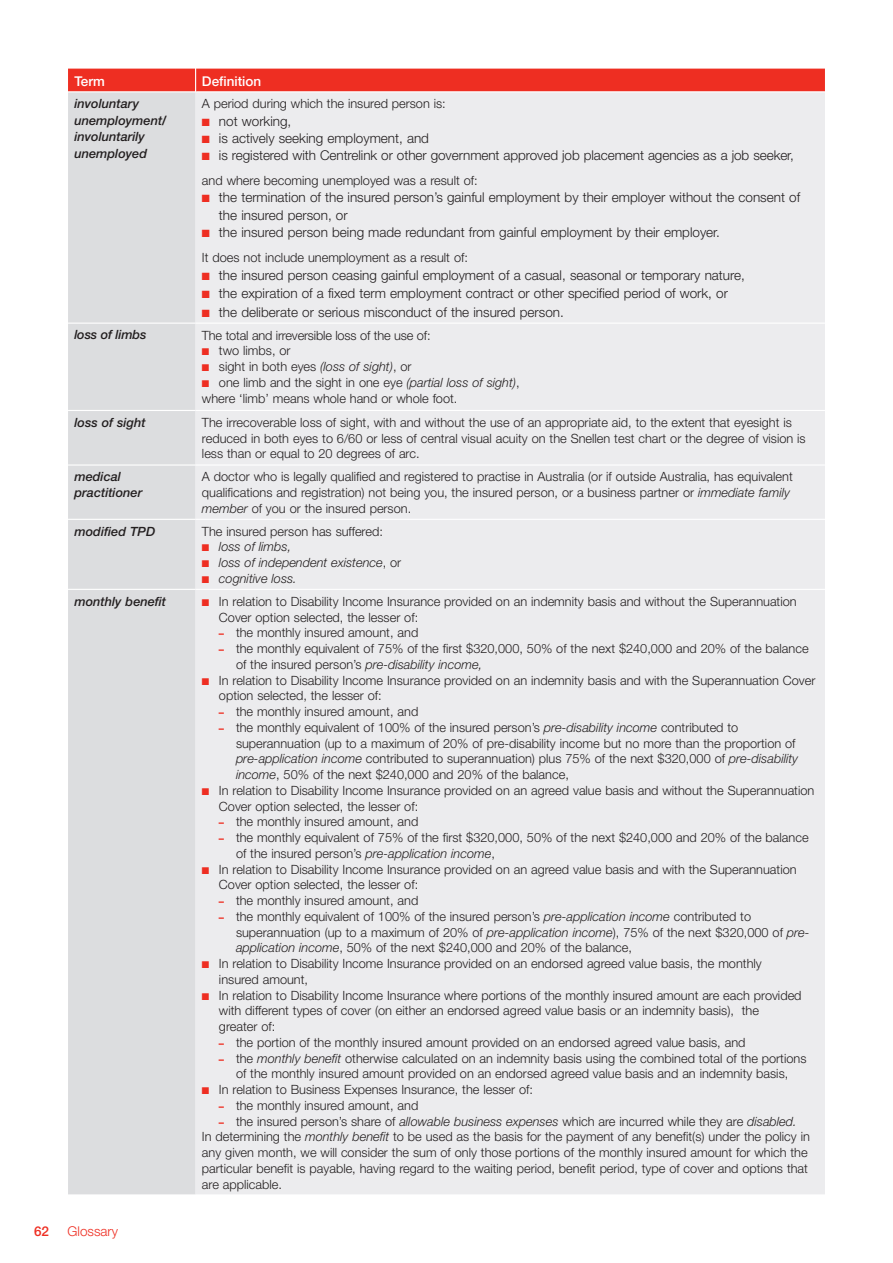
<style>
.page{position:relative;width:893px;height:1263px;background:#fff}
.page>*{position:absolute;margin:0;border:0;box-sizing:border-box;transform-origin:0 0}
.t1{font:300 13.5px/17.2px "Helvetica Neue";color:#231f20}
.t2{font:500 13.5px "Helvetica Neue";color:#fff}
.t3{font:300 13.5px "Helvetica Neue";color:#ee2e22}
.t4{font:500 13.5px "Helvetica Neue";color:#ee2e22}
.t5{font:300 12.75px/15.8px "Helvetica Neue";color:#231f20}
.t6{font:italic 500 12.75px/16.5px "Helvetica Neue";color:#231f20}
.t7{font:italic 300 12.75px "Helvetica Neue";color:#231f20}
.s1{color:#ee2e22}
.s2{font-style:italic}
.s3{font-style:normal}
.s4{font-weight:700;font-size:10.5px;color:#ee2e22}
</style>
<div class="page">
<div style="left:68px;top:92px;width:128px;height:1102px;background:#dcdddf"></div>
<div style="left:196px;top:92px;width:629px;height:1102px;background:#ececee"></div>
<div style="left:68px;top:68px;width:757px;height:23px;background:#ee2e22"></div>
<hr style="left:68px;top:323px;width:128px;height:1px;background:#fff">
<hr style="left:196px;top:323px;width:629px;height:1px;background:#fff">
<hr style="left:68px;top:410px;width:128px;height:1px;background:#fff">
<hr style="left:196px;top:410px;width:629px;height:1px;background:#fff">
<hr style="left:68px;top:464px;width:128px;height:2px;background:#fff">
<hr style="left:196px;top:464px;width:629px;height:2px;background:#fff">
<hr style="left:68px;top:519px;width:128px;height:1px;background:#fff">
<hr style="left:196px;top:519px;width:629px;height:1px;background:#fff">
<hr style="left:68px;top:589px;width:128px;height:1px;background:#fff">
<hr style="left:196px;top:589px;width:629px;height:1px;background:#fff">
<p class="t2" style="left:74px;top:73px;width:32px">Term</p>
<p class="t2" style="left:202px;top:73px;width:61px">Definition</p>
<p class="t6" style="left:74px;top:95px;width:94px">involuntary unemployment/ involuntarily unemployed</p>
<p class="t5" style="left:202px;top:96px;width:245px">A period during which the insured person is:</p>
<p class="t1" style="left:202px;top:112px;width:91px"><span class="s1">■</span> not working,</p>
<p class="t1" style="left:202px;top:129px;width:229px"><span class="s1">■</span> is actively seeking employment, and</p>
<p class="t1" style="left:202px;top:146px;width:593px"><span class="s1">■</span> is registered with Centrelink or other government approved job placement agencies as a job seeker,</p>
<p class="t5" style="left:202px;top:172px;width:277px">and where becoming unemployed was a result of:</p>
<p class="t1" style="left:219px;top:189px;width:583px;text-indent:-17px"><span class="s1">■</span> the termination of the insured person’s gainful employment by their employer without the consent of the insured person, or</p>
<p class="t1" style="left:202px;top:223px;width:520px"><span class="s1">■</span> the insured person being made redundant from gainful employment by their employer.</p>
<p class="t5" style="left:202px;top:249px;width:267px">It does not include unemployment as a result of:</p>
<p class="t1" style="left:202px;top:266px;width:544px"><span class="s1">■</span> the insured person ceasing gainful employment of a casual, seasonal or temporary nature,</p>
<p class="t1" style="left:202px;top:285px;width:527px"><span class="s1">■</span> the expiration of a fixed term employment contract or other specified period of work, or</p>
<p class="t1" style="left:202px;top:303px;width:363px"><span class="s1">■</span> the deliberate or serious misconduct of the insured person.</p>
<p class="t6" style="left:74px;top:327px;width:74px">loss of limbs</p>
<p class="t5" style="left:202px;top:327px;width:230px">The total and irreversible loss of the use of:</p>
<p class="t5" style="left:202px;top:343px;width:90px"><span class="s1">■</span> two limbs, or</p>
<p class="t5" style="left:202px;top:358px;width:211px"><span class="s1">■</span> sight in both eyes <span class="s2">(loss of sight)</span>, or</p>
<p class="t5" style="left:202px;top:374px;width:319px"><span class="s1">■</span> one limb and the sight in one eye <span class="s2">(partial loss of sight)</span>, where ‘limb’ means whole hand or whole foot.</p>
<p class="t6" style="left:74px;top:414px;width:73px">loss of sight</p>
<p class="t5" style="left:202px;top:414px;width:605px">The irrecoverable loss of sight, with and without the use of an appropriate aid, to the extent that eyesight is reduced in both eyes to 6/60 or less of central visual acuity on the Snellen test chart or the degree of vision is less than or equal to 20 degrees of arc.</p>
<p class="t6" style="left:74px;top:469px;width:70px;line-height:15.8px">medical practitioner</p>
<p class="t5" style="left:202px;top:469px;width:592px">A doctor who is legally qualified and registered to practise in Australia (or if outside Australia, has equivalent qualifications and registration) not being you, the insured person, or a business partner or <span class="s2">immediate family member</span> of you or the insured person.</p>
<p class="t6" style="left:74px;top:523px;width:82px">modified TPD</p>
<p class="t5" style="left:202px;top:523px;width:182px">The insured person has suffered:</p>
<p class="t7" style="left:202px;top:539px;width:91px"><span class="s1">■</span> loss of limbs,</p>
<p class="t7" style="left:202px;top:555px;width:201px"><span class="s1">■</span> loss of independent existence<span class="s3">, or</span></p>
<p class="t7" style="left:202px;top:571px;width:96px"><span class="s1">■</span> cognitive loss.</p>
<p class="t6" style="left:74px;top:593px;width:93px">monthly benefit</p>
<p class="t5" style="left:219px;top:593px;width:579px;text-indent:-17px"><span class="s1">■</span> In relation to Disability Income Insurance provided on an indemnity basis and without the Superannuation<br>Cover option selected, the lesser of:</p>
<p class="t5" style="left:219px;top:625px;width:201px"><span class="s4">–</span> the monthly insured amount, and</p>
<p class="t5" style="left:236px;top:640px;width:574px;text-indent:-17px"><span class="s4">–</span> the monthly equivalent of 75% of the first $320,000, 50% of the next $240,000 and 20% of the balance of the insured person’s <span class="s2">pre-disability income,</span></p>
<p class="t5" style="left:219px;top:672px;width:598px;text-indent:-17px"><span class="s1">■</span> In relation to Disability Income Insurance provided on an indemnity basis and with the Superannuation Cover option selected, the lesser of:</p>
<p class="t5" style="left:219px;top:703px;width:201px"><span class="s4">–</span> the monthly insured amount, and</p>
<p class="t5" style="left:236px;top:719px;width:564px;text-indent:-17px"><span class="s4">–</span> the monthly equivalent of 100% of the insured person’s <span class="s2">pre-disability income</span> contributed to superannuation (up to a maximum of 20% of pre-disability income but no more than the proportion of <span class="s2">pre-application income</span> contributed to superannuation) plus 75% of the next $320,000 of <span class="s2">pre-disability income</span>, 50% of the next $240,000 and 20% of the balance,</p>
<p class="t5" style="left:219px;top:782px;width:597px;text-indent:-17px"><span class="s1">■</span> In relation to Disability Income Insurance provided on an agreed value basis and without the Superannuation<br>Cover option selected, the lesser of:</p>
<p class="t5" style="left:219px;top:814px;width:201px"><span class="s4">–</span> the monthly insured amount, and</p>
<p class="t5" style="left:236px;top:829px;width:574px;text-indent:-17px"><span class="s4">–</span> the monthly equivalent of 75% of the first $320,000, 50% of the next $240,000 and 20% of the balance of the insured person’s <span class="s2">pre-application income</span>,</p>
<p class="t5" style="left:219px;top:861px;width:579px;text-indent:-17px"><span class="s1">■</span> In relation to Disability Income Insurance provided on an agreed value basis and with the Superannuation<br>Cover option selected, the lesser of:</p>
<p class="t5" style="left:219px;top:892px;width:201px"><span class="s4">–</span> the monthly insured amount, and</p>
<p class="t5" style="left:236px;top:908px;width:575px;text-indent:-17px"><span class="s4">–</span> the monthly equivalent of 100% of the insured person’s <span class="s2">pre-application income</span> contributed to superannuation (up to a maximum of 20% of <span class="s2">pre-application income</span>), 75% of the next $320,000 of <span class="s2">pre&shy;application income</span>, 50% of the next $240,000 and 20% of the balance,</p>
<p class="t5" style="left:219px;top:955px;width:544px;text-indent:-17px"><span class="s1">■</span> In relation to Disability Income Insurance provided on an endorsed agreed value basis, the monthly insured amount,</p>
<p class="t5" style="left:219px;top:987px;width:584px;text-indent:-17px"><span class="s1">■</span> In relation to Disability Income Insurance where portions of the monthly insured amount are each provided with different types of cover (on either an endorsed agreed value basis or an indemnity basis), the<br>greater of:</p>
<p class="t5" style="left:219px;top:1034px;width:528px"><span class="s4">–</span> the portion of the monthly insured amount provided on an endorsed agreed value basis, and</p>
<p class="t5" style="left:219px;top:1050px;width:589px;text-align:center"><span class="s4">–</span> the <span class="s2">monthly benefit</span> otherwise calculated on an indemnity basis using the combined total of the portions of the monthly insured amount provided on an endorsed agreed value basis and an indemnity basis,</p>
<p class="t5" style="left:202px;top:1081px;width:333px"><span class="s1">■</span> In relation to Business Expenses Insurance, the lesser of:</p>
<p class="t5" style="left:219px;top:1097px;width:201px"><span class="s4">–</span> the monthly insured amount, and</p>
<p class="t5" style="left:202px;top:1113px;width:609px;text-indent:17px"><span class="s4">–</span> the insured person’s share of <span class="s2">allowable business expenses</span> which are incurred while they are <span class="s2">disabled.<br></span>In determining the <span class="s2">monthly benefit</span> to be used as the basis for the payment of any benefit(s) under the policy in any given month, we will consider the sum of only those portions of the monthly insured amount for which the particular benefit is payable, having regard to the waiting period, benefit period, type of cover and options that are applicable.</p>
<p class="t4" style="left:34px;top:1223px;width:17px">62</p>
<p class="t3" style="left:67px;top:1223px;width:52px">Glossary</p>
</div>
